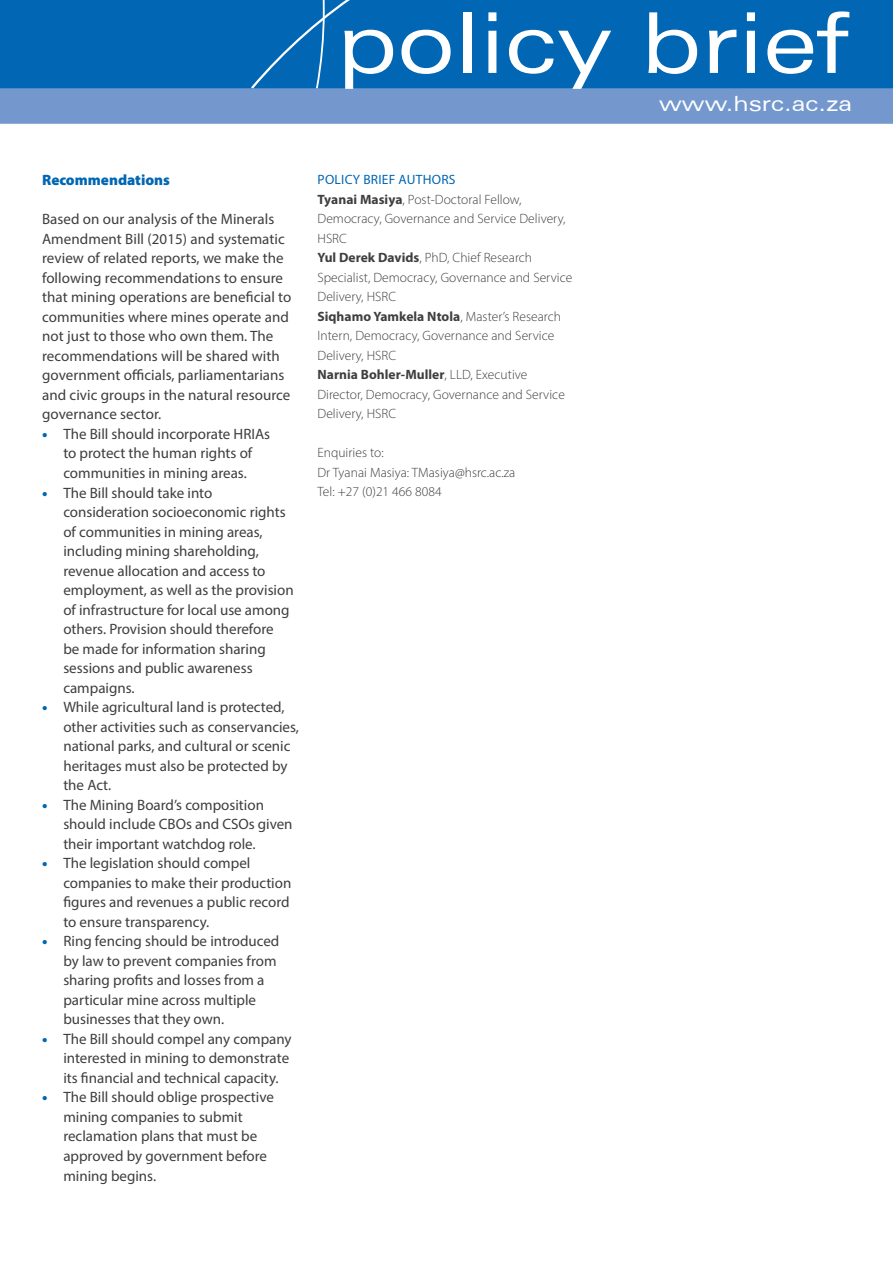
<style>
.page{position:relative;width:893px;height:1265px;background:#fff}
.page>*{position:absolute;margin:0;border:0;box-sizing:border-box;transform-origin:0 0}
.t1{font:expanded 84px "Zurich BT";color:#fff}
.t2{font:expanded 21px "Zurich BT";color:#fff}
.t3{font:15px/19.5px "Myriad Pro";color:#3e3e3f}
.t4{font:900 15px "Myriad Pro";color:#0166b3}
.t5{font:300 13.5px/19.5px "Myriad Pro";letter-spacing:.005em;color:#3e3e3f}
.s1{font-weight:900;color:#0166b3}
.s2{font-weight:400;color:#0166b3}
.s3{font-weight:700}
</style>
<div class="page">
<svg style="left:0;top:0;width:893px;height:124px;background:#2375bb"></svg>
<h1 class="t1" style="left:337px;top:-6px;width:513px">policy brief</h1>
<h2 class="t2" style="left:659px;top:92px;width:195px">www.hsrc.ac.za</h2>
<p class="t4" style="left:42px;top:170px;width:129px">Recommendations</p>
<p class="t3" style="left:42px;top:209px;width:251px">Based on our analysis of the Minerals Amendment Bill (2015) and systematic review of related reports, we make the following recommendations to ensure that mining operations are beneficial to communities where mines operate and not just to those who own them. The recommendations will be shared with government officials, parliamentarians and civic groups in the natural resource governance sector.</p>
<p class="t3" style="left:42px;top:424px;width:229px;text-align:center"><span class="s1">•</span> The Bill should incorporate HRIAs to protect the human rights of communities in mining areas.</p>
<p class="t3" style="left:63px;top:482px;width:232px;text-indent:-21px"><span class="s1">•</span> The Bill should take into consideration socioeconomic rights of communities in mining areas, including mining shareholding, revenue allocation and access to employment, as well as the provision of infrastructure for local use among others. Provision should therefore<br>be made for information sharing sessions and public awareness campaigns.</p>
<p class="t3" style="left:63px;top:697px;width:237px;text-indent:-21px"><span class="s1">•</span> While agricultural land is protected, other activities such as conservancies, national parks, and cultural or scenic heritages must also be protected by the Act.</p>
<p class="t3" style="left:63px;top:794px;width:231px;text-indent:-21px"><span class="s1">•</span> The Mining Board’s composition should include CBOs and CSOs given their important watchdog role.</p>
<p class="t3" style="left:63px;top:853px;width:229px;text-indent:-21px"><span class="s1">•</span> The legislation should compel companies to make their production figures and revenues a public record to ensure transparency.</p>
<p class="t3" style="left:63px;top:931px;width:217px;text-indent:-21px"><span class="s1">•</span> Ring fencing should be introduced by law to prevent companies from sharing profits and losses from a particular mine across multiple businesses that they own.</p>
<p class="t3" style="left:63px;top:1028px;width:230px;text-indent:-21px"><span class="s1">•</span> The Bill should compel any company interested in mining to demonstrate its financial and technical capacity.</p>
<p class="t3" style="left:63px;top:1087px;width:212px;text-indent:-21px"><span class="s1">•</span> The Bill should oblige prospective mining companies to submit reclamation plans that must be approved by government before mining begins.</p>
<p class="t5" style="left:317px;top:170px;width:256px"><span class="s2">POLICY BRIEF AUTHORS<br></span><span class="s3">Tyanai Masiya</span>, Post-Doctoral Fellow,<br>Democracy, Governance and Service Delivery,<br>HSRC<br><span class="s3">Yul Derek Davids</span>, PhD, Chief Research<br>Specialist, Democracy, Governance and Service<br>Delivery, HSRC<br><span class="s3">Siqhamo Yamkela Ntola</span>, Master’s Research<br>Intern, Democracy, Governance and Service<br>Delivery, HSRC<br><span class="s3">Narnia Bohler-Muller</span>, LLD, Executive<br>Director, Democracy, Governance and Service<br>Delivery, HSRC</p>
<p class="t5" style="left:317px;top:443px;width:199px">Enquiries to:<br>Dr Tyanai Masiya: TMasiya@hsrc.ac.za<br>Tel: +27 (0)21 466 8084</p>
</div>
